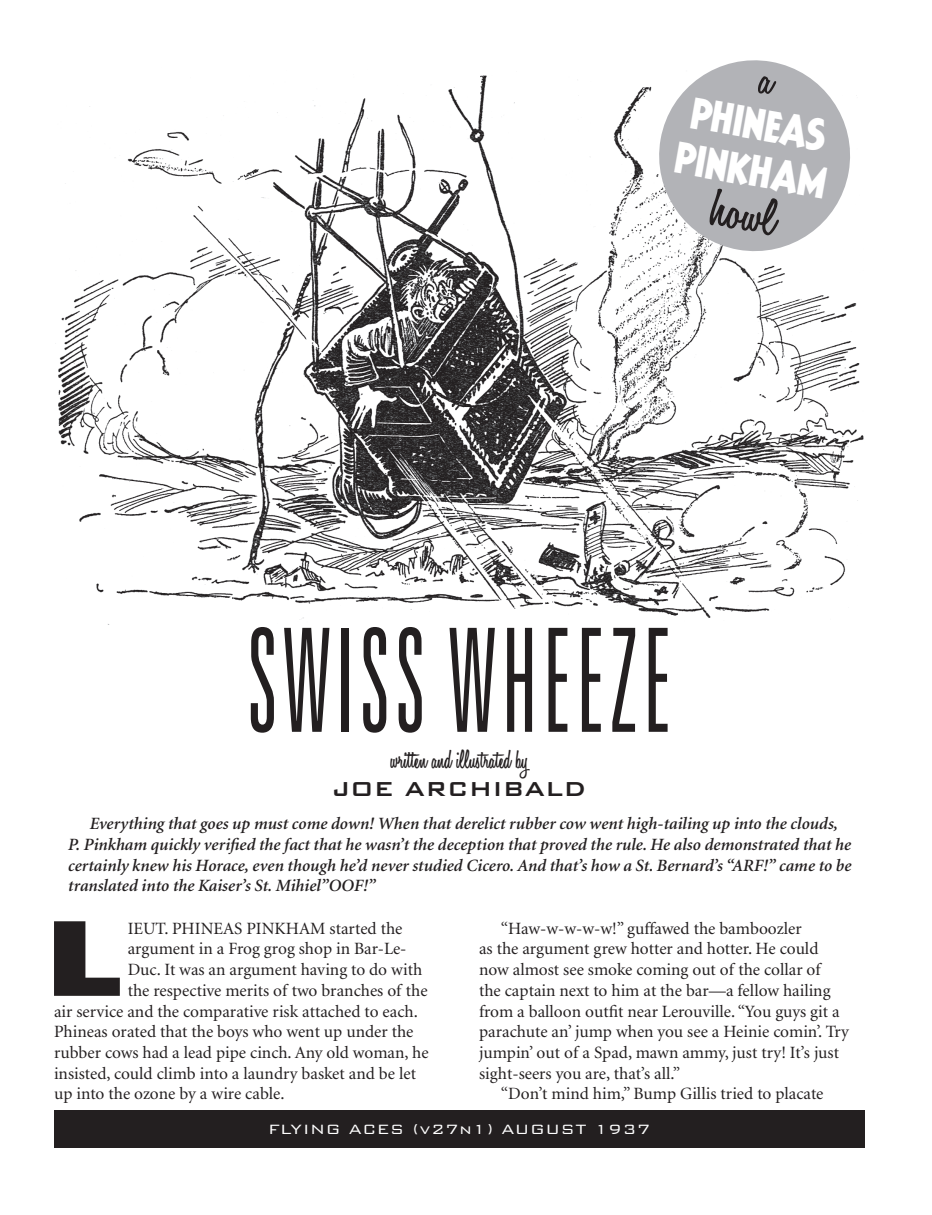
<style>
.page{position:relative;width:932px;height:1215px;background:#fff}
.page>*{position:absolute;margin:0;border:0;box-sizing:border-box;transform-origin:0 0}
.t1{font:300 ultra-condensed 144px "Univers";letter-spacing:.05em;color:#231f20;scale:.75 1}
.t2{font:900 expanded 103.2px "Univers";color:#231f20}
.t3{font:600 54px "Honey Script";color:#231f20;scale:1.25 1}
.t4{font:39px/46.8px "Popular Blurb";color:#fff}
.t5{font:600 27px "Honey Script";color:#231f20}
.t6{font:500 27px "Bank Gothic BT";color:#231f20}
.t7{font:300 18px "Bank Gothic BT";letter-spacing:.04em;color:#fff}
.t8{font:17.25px/20.7px "Minion";color:#231f20}
.t9{font:italic 600 17.25px/20.7px "Minion";color:#231f20}
</style>
<div class="page">
<img style="left:58px;top:75px;width:806px;height:550px">
<div style="left:54px;top:1110px;width:810px;height:38px;background:#231f20"></div>
<svg style="left:651px;top:60px;width:206px;height:199px"></svg>
<h3 class="t4" style="left:688px;top:90px;width:154px;rotate:10deg">PHINEAS<br>PINKHAM</h3>
<h3 class="t3" style="left:717px;top:175px;width:54px;rotate:10deg">howl</h3>
<h1 class="t1" style="left:247px;top:606px;width:566px">SWISS WHEEZE</h1>
<h3 class="t5" style="left:390px;top:743px;width:139px">written and illustrated by</h3>
<h3 class="t6" style="left:332px;top:774px;width:256px">JOE ARCHIBALD</h3>
<p class="t9" style="left:67px;top:814px;width:784px;text-indent:22px">Everything that goes up must come down! When that derelict rubber cow went high-tailing up into the clouds, P. Pinkham quickly verified the fact that he wasn’t the deception that proved the rule. He also demonstrated that he certainly knew his Horace, even though he’d never studied Cicero. And that’s how a St. Bernard’s “ARF!” came to be translated into the Kaiser’s St. Mihiel”OOF!”</p>
<h2 class="t2" style="left:45px;top:898px;width:78px">L</h2>
<p class="t8" style="left:128px;top:918px;width:276px">IEUT. PHINEAS PINKHAM started the</p>
<p class="t8" style="left:479px;top:918px;width:371px;text-indent:22px">“Haw-w-w-w-w!” guffawed the bamboozler<br>as the argument grew hotter and hotter. He could now almost see smoke coming out of the collar of<br>the captain next to him at the bar—a fellow hailing from a balloon outfit near Lerouville. “You guys git a parachute an’ jump when you see a Heinie comin’. Try jumpin’ out of a Spad, mawn ammy, just try! It’s just sight-seers you are, that’s all.”</p>
<p class="t8" style="left:501px;top:1084px;width:324px">“Don’t mind him,” Bump Gillis tried to placate</p>
<p class="t8" style="left:128px;top:939px;width:280px">argument in a Frog grog shop in Bar-Le-</p>
<p class="t8" style="left:128px;top:960px;width:296px">Duc. It was an argument having to do with</p>
<p class="t8" style="left:128px;top:981px;width:301px">the respective merits of two branches of the</p>
<p class="t8" style="left:54px;top:1001px;width:365px">air service and the comparative risk attached to each.</p>
<p class="t8" style="left:54px;top:1022px;width:361px">Phineas orated that the boys who went up under the</p>
<p class="t8" style="left:54px;top:1043px;width:376px">rubber cows had a lead pipe cinch. Any old woman, he</p>
<p class="t8" style="left:54px;top:1063px;width:363px">insisted, could climb into a laundry basket and be let</p>
<p class="t8" style="left:54px;top:1084px;width:232px">up into the ozone by a wire cable.</p>
<p class="t7" style="left:268px;top:1120px;width:384px">FLYING ACES (v27n1) AUGUST 1937</p>
</div>
